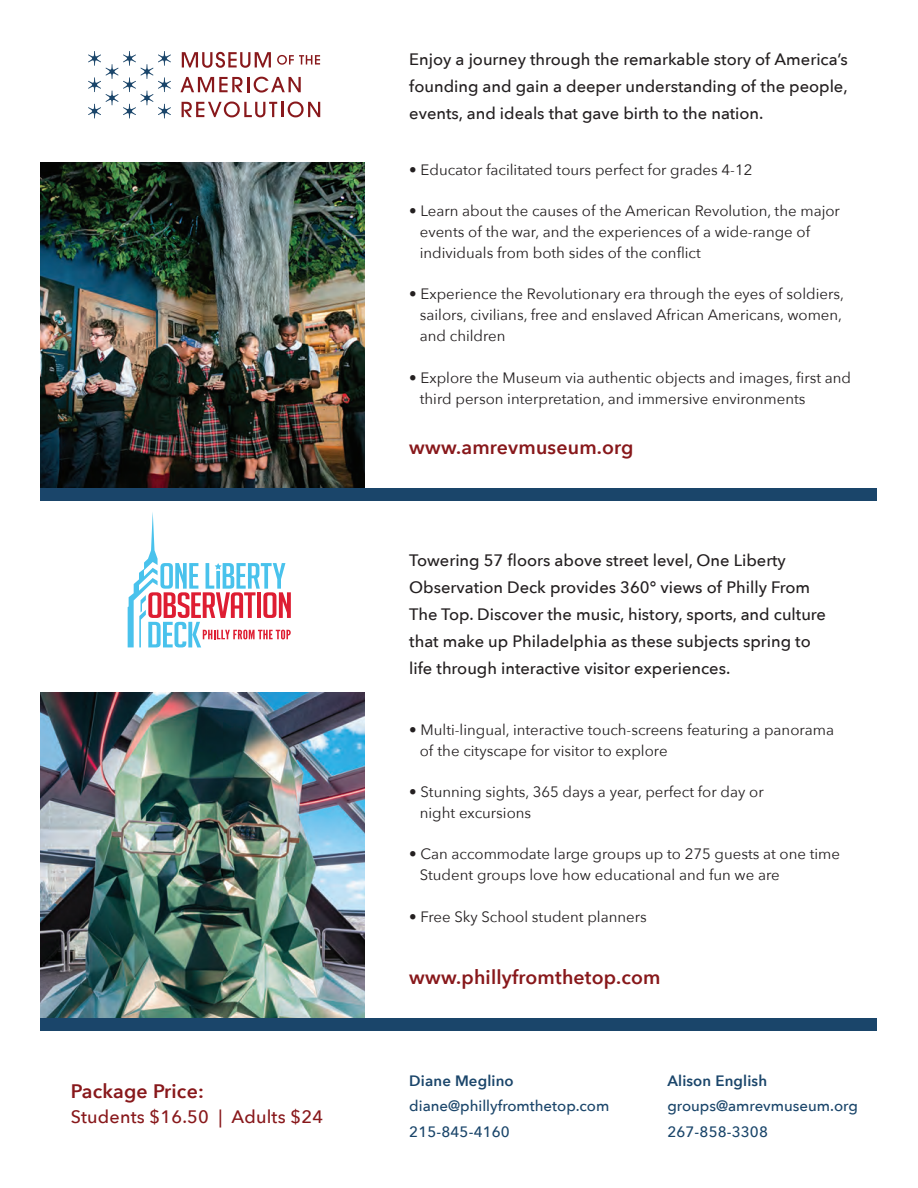
<style>
.page{position:relative;width:918px;height:1188px;background:#fff}
.page>*{position:absolute;margin:0;border:0;box-sizing:border-box;transform-origin:0 0}
.t1{font:600 19.5px "Avenir Next";letter-spacing:.01em;color:#88181b}
.t2{font:500 18px "Avenir Next";letter-spacing:.01em;color:#88181b}
.t3{font:500 16.5px/27px "Avenir Next";color:#231f20;text-align:justify}
.t4{font:15px/21px "Avenir Next";color:#231f20}
.t5{font:500 15px/25.5px "Avenir Next";color:#1a456a}
.t6{font:600 15px "Avenir Next";letter-spacing:.01em;color:#1a456a}
</style>
<div class="page">
<img style="left:40px;top:162px;width:324px;height:326px">
<img style="left:40px;top:692px;width:324px;height:326px">
<svg style="left:88px;top:51px;width:83px;height:68px"></svg>
<svg style="left:182px;top:52px;width:89px;height:16px"></svg>
<svg style="left:277px;top:55px;width:43px;height:10px"></svg>
<svg style="left:180px;top:77px;width:121px;height:16px"></svg>
<svg style="left:182px;top:102px;width:138px;height:15px"></svg>
<svg style="left:128px;top:512px;width:163px;height:135px"></svg>
<div style="left:40px;top:488px;width:838px;height:13px;background:#1a456a"></div>
<div style="left:40px;top:1018px;width:838px;height:13px;background:#1a456a"></div>
<h1 class="t1" style="left:71px;top:1074px;width:135px">Package Price:</h1>
<p class="t2" style="left:71px;top:1102px;width:254px">Students $16.50 | Adults $24</p>
<p class="t3" style="left:409px;top:45px;width:440px">Enjoy a journey through the remarkable story of America’s founding and gain a deeper understanding of the people, events, and ideals that gave birth to the nation.</p>
<p class="t4" style="left:409px;top:158px;width:345px">• Educator facilitated tours perfect for grades 4-12</p>
<p class="t4" style="left:420px;top:200px;width:422px;text-indent:-10px">• Learn about the causes of the American Revolution, the major events of the war, and the experiences of a wide-range of individuals from both sides of the conflict</p>
<p class="t4" style="left:420px;top:283px;width:426px;text-indent:-10px">• Experience the Revolutionary era through the eyes of soldiers, sailors, civilians, free and enslaved African Americans, women, and children</p>
<p class="t4" style="left:420px;top:366px;width:433px;text-indent:-10px">• Explore the Museum via authentic objects and images, first and third person interpretation, and immersive environments</p>
<h1 class="t1" style="left:409px;top:430px;width:226px">www.amrevmuseum.org</h1>
<p class="t3" style="left:409px;top:546px;width:418px;text-align:left">Towering 57 floors above street level, One Liberty Observation Deck provides 360° views of Philly From The Top. Discover the music, history, sports, and culture that make up Philadelphia as these subjects spring to life through interactive visitor experiences.</p>
<p class="t4" style="left:420px;top:719px;width:416px;text-indent:-10px">• Multi-lingual, interactive touch-screens featuring a panorama of the cityscape for visitor to explore</p>
<p class="t4" style="left:420px;top:781px;width:346px;text-indent:-10px">• Stunning sights, 365 days a year, perfect for day or night excursions</p>
<p class="t4" style="left:420px;top:843px;width:422px;text-indent:-10px">• Can accommodate large groups up to 275 guests at one time<br>Student groups love how educational and fun we are</p>
<p class="t4" style="left:409px;top:905px;width:239px">• Free Sky School student planners</p>
<h1 class="t1" style="left:409px;top:960px;width:253px">www.phillyfromthetop.com</h1>
<p class="t6" style="left:409px;top:1068px;width:106px">Diane Meglino</p>
<p class="t5" style="left:409px;top:1093px;width:202px">diane@phillyfromthetop.com<br>215-845-4160</p>
<p class="t6" style="left:667px;top:1068px;width:101px">Alison English</p>
<p class="t5" style="left:667px;top:1093px;width:192px">groups@amrevmuseum.org<br>267-858-3308</p>
</div>
